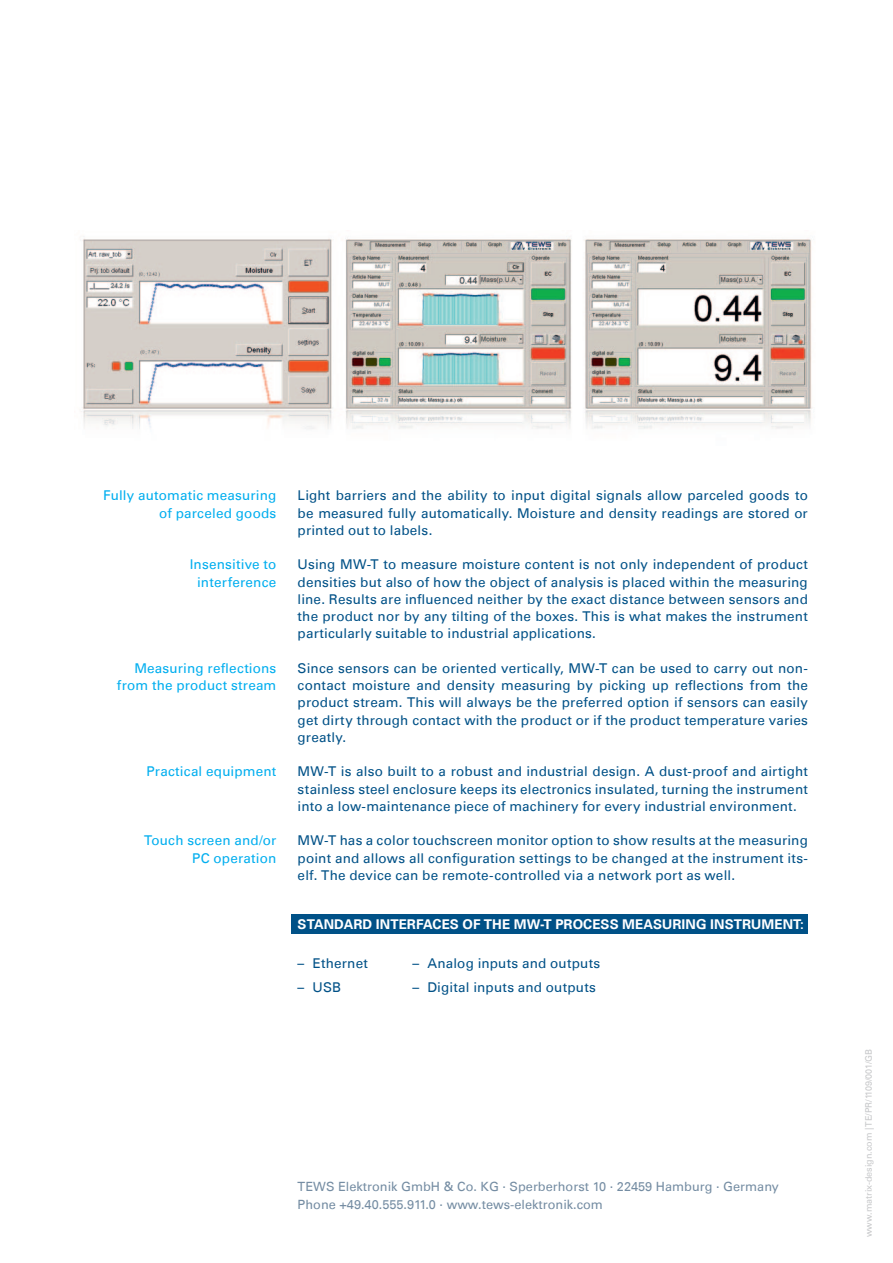
<style>
.page{position:relative;width:893px;height:1263px;background:#fff}
.page>*{position:absolute;margin:0;border:0;box-sizing:border-box;transform-origin:0 0}
.brot{font:13.5px/17.2px "Univers Com 55 Roman";letter-spacing:.015em;color:#005187;text-align:justify}
.brot-2{font:13.5px "Univers Com 55 Roman";letter-spacing:.015em;color:#00aeef}
.blocksatz{font:700 13.5px "Univers Com 65";letter-spacing:.01em;color:#fff}
.t1{font:12.75px "Univers Com 55 Roman";color:#758da3}
.t2{font:9px "Univers Com 55 Roman";color:#c7c8ca}
</style>
<div class="page">
<img style="left:82px;top:238px;width:730px;height:191px">
<div style="left:291px;top:914px;width:517px;height:19px;background:#005187"></div>
<p class="brot-2" style="left:103px;top:487px;width:175px">Fully automatic measuring</p>
<p class="brot-2" style="left:159px;top:505px;width:119px">of parceled goods</p>
<p class="brot-2" style="left:190px;top:556px;width:88px">Insensitive to</p>
<p class="brot-2" style="left:197px;top:574px;width:81px">interference</p>
<p class="brot-2" style="left:134px;top:660px;width:144px">Measuring reflections</p>
<p class="brot-2" style="left:117px;top:677px;width:161px">from the product stream</p>
<p class="brot-2" style="left:146px;top:763px;width:131px">Practical equipment</p>
<p class="brot-2" style="left:144px;top:832px;width:134px">Touch screen and/or</p>
<p class="brot-2" style="left:192px;top:850px;width:86px">PC operation</p>
<p class="brot" style="left:298px;top:487px;width:512px">Light barriers and the ability to input digital signals allow parceled goods to be measured fully automatically. Moisture and density readings are stored or printed out to labels.</p>
<p class="brot" style="left:298px;top:556px;width:512px">Using MW-T to measure moisture content is not only independent of product densities but also of how the object of analysis is placed within the measuring line. Results are influenced neither by the exact distance between sensors and the product nor by any tilting of the boxes. This is what makes the instrument particularly suitable to industrial applications.</p>
<p class="brot" style="left:298px;top:659px;width:512px">Since sensors can be oriented vertically, MW-T can be used to carry out non&shy;contact moisture and density measuring by picking up reflections from the product stream. This will always be the preferred option if sensors can easily get dirty through contact with the product or if the product temperature varies greatly.</p>
<p class="brot" style="left:298px;top:763px;width:512px">MW-T is also built to a robust and industrial design. A dust-proof and airtight stainless steel enclosure keeps its electronics insulated, turning the instrument into a low-maintenance piece of machinery for every industrial environment.</p>
<p class="brot" style="left:298px;top:832px;width:512px">MW-T has a color touchscreen monitor option to show results at the measuring point and allows all configuration settings to be changed at the instrument its&shy;elf. The device can be remote-controlled via a network port as well.</p>
<p class="blocksatz" style="left:298px;top:916px;width:508px">STANDARD INTERFACES OF THE MW-T PROCESS MEASURING INSTRUMENT:</p>
<p class="brot" style="left:298px;top:955px;width:72px">– Ethernet</p>
<p class="brot" style="left:298px;top:979px;width:45px">– USB</p>
<p class="brot" style="left:412px;top:955px;width:189px">– Analog inputs and outputs</p>
<p class="brot" style="left:412px;top:979px;width:185px">– Digital inputs and outputs</p>
<p class="t1" style="left:298px;top:1179px;width:483px">TEWS Elektronik GmbH &amp; Co. KG . Sperberhorst 10 . 22459 Hamburg . Germany</p>
<p class="t1" style="left:298px;top:1196px;width:307px">Phone +49.40.555.911.0 . www.tews-elektronik.com</p>
<p class="t2" style="left:863px;top:1237px;width:190px;rotate:-90deg">www.matrix-design.com | TE/PR/1109/001/GB</p>
</div>
